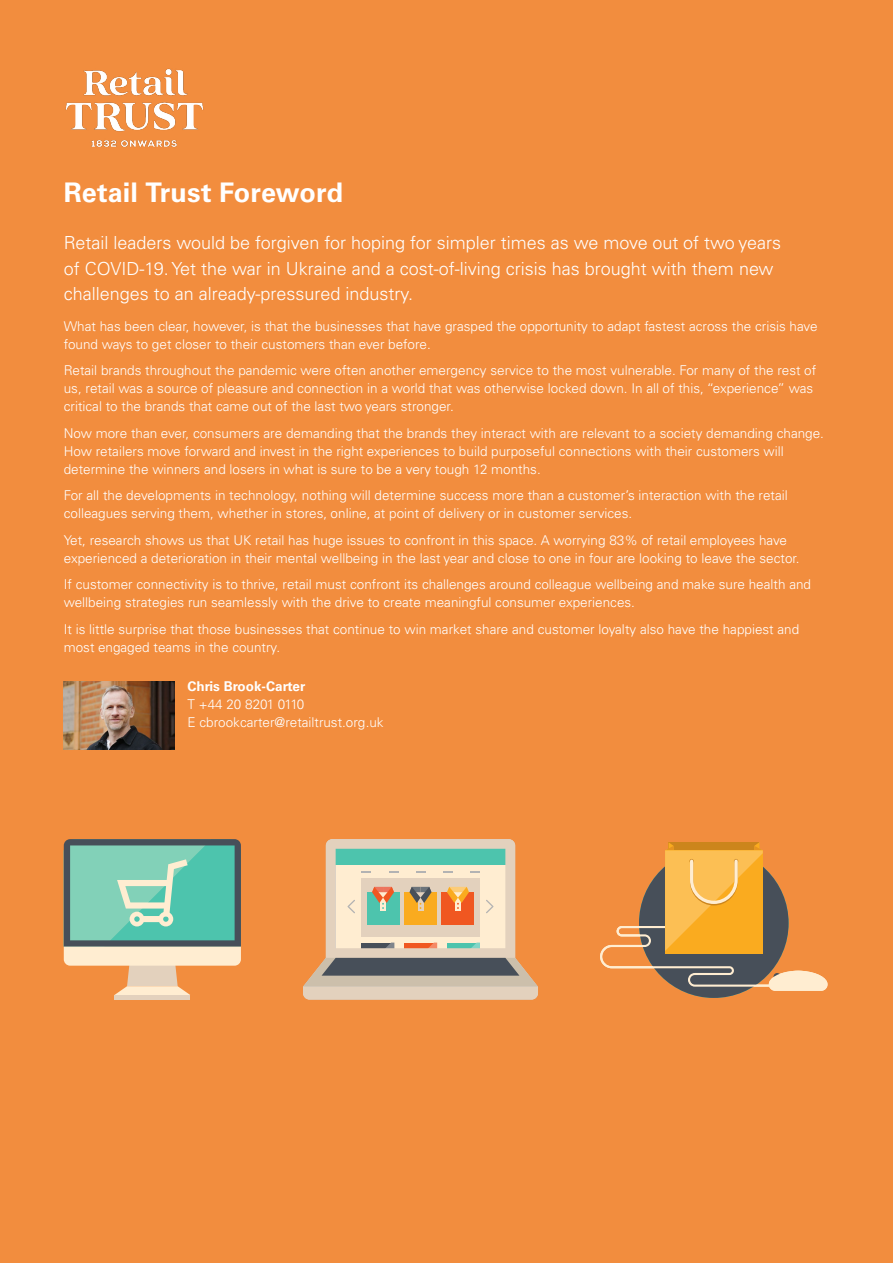
<style>
.page{position:relative;width:893px;height:1263px;background:#f28d3e}
.page>*{position:absolute;margin:0;border:0;box-sizing:border-box;transform-origin:0 0}
.t1{font:700 27px "Univers LTCYR 65";color:#fff}
.t2{font:300 18px/25.5px "Univers LTCYR 45";color:#fff}
.t3{font:300 13.5px/18px "Univers LTCYR 45";color:#fff}
.t4{font:700 13.5px "Univers LTCYR 65";color:#fff}
</style>
<div class="page">
<img style="left:65px;top:68px;width:139px;height:79px">
<img style="left:64px;top:682px;width:111px;height:68px">
<svg style="left:600px;top:842px;width:227px;height:149px"></svg>
<svg style="left:303px;top:839px;width:235px;height:160px"></svg>
<hr style="left:114px;top:995px;width:76px;height:4px;background:#e3d1bd">
<svg style="left:64px;top:839px;width:177px;height:156px;background:#98ba9e"></svg>
<h1 class="t1" style="left:64px;top:174px;width:281px">Retail Trust Foreword</h1>
<h2 class="t2" style="left:64px;top:229px;width:719px">Retail leaders would be forgiven for hoping for simpler times as we move out of two years of COVID-19. Yet the war in Ukraine and a cost-of-living crisis has brought with them new challenges to an already-pressured industry.</h2>
<p class="t3" style="left:64px;top:317px;width:755px">What has been clear, however, is that the businesses that have grasped the opportunity to adapt fastest across the crisis have found ways to get closer to their customers than ever before.</p>
<p class="t3" style="left:64px;top:361px;width:754px">Retail brands throughout the pandemic were often another emergency service to the most vulnerable. For many of the rest of us, retail was a source of pleasure and connection in a world that was otherwise locked down. In all of this, “experience” was critical to the brands that came out of the last two years stronger.</p>
<p class="t3" style="left:64px;top:424px;width:762px">Now more than ever, consumers are demanding that the brands they interact with are relevant to a society demanding change.<br>How retailers move forward and invest in the right experiences to build purposeful connections with their customers will determine the winners and losers in what is sure to be a very tough 12 months.</p>
<p class="t3" style="left:64px;top:486px;width:726px">For all the developments in technology, nothing will determine success more than a customer’s interaction with the retail colleagues serving them, whether in stores, online, at point of delivery or in customer services.</p>
<p class="t3" style="left:64px;top:531px;width:737px">Yet, research shows us that UK retail has huge issues to confront in this space. A worrying 83% of retail employees have experienced a deterioration in their mental wellbeing in the last year and close to one in four are looking to leave the sector.</p>
<p class="t3" style="left:64px;top:575px;width:749px">If customer connectivity is to thrive, retail must confront its challenges around colleague wellbeing and make sure health and wellbeing strategies run seamlessly with the drive to create meaningful consumer experiences.</p>
<p class="t3" style="left:64px;top:620px;width:737px">It is little surprise that those businesses that continue to win market share and customer loyalty also have the happiest and most engaged teams in the country.</p>
<p class="t4" style="left:187px;top:677px;width:119px">Chris Brook-Carter</p>
<p class="t3" style="left:187px;top:695px;width:198px">T +44 20 8201 0110<br>E cbrookcarter@retailtrust.org.uk</p>
</div>
